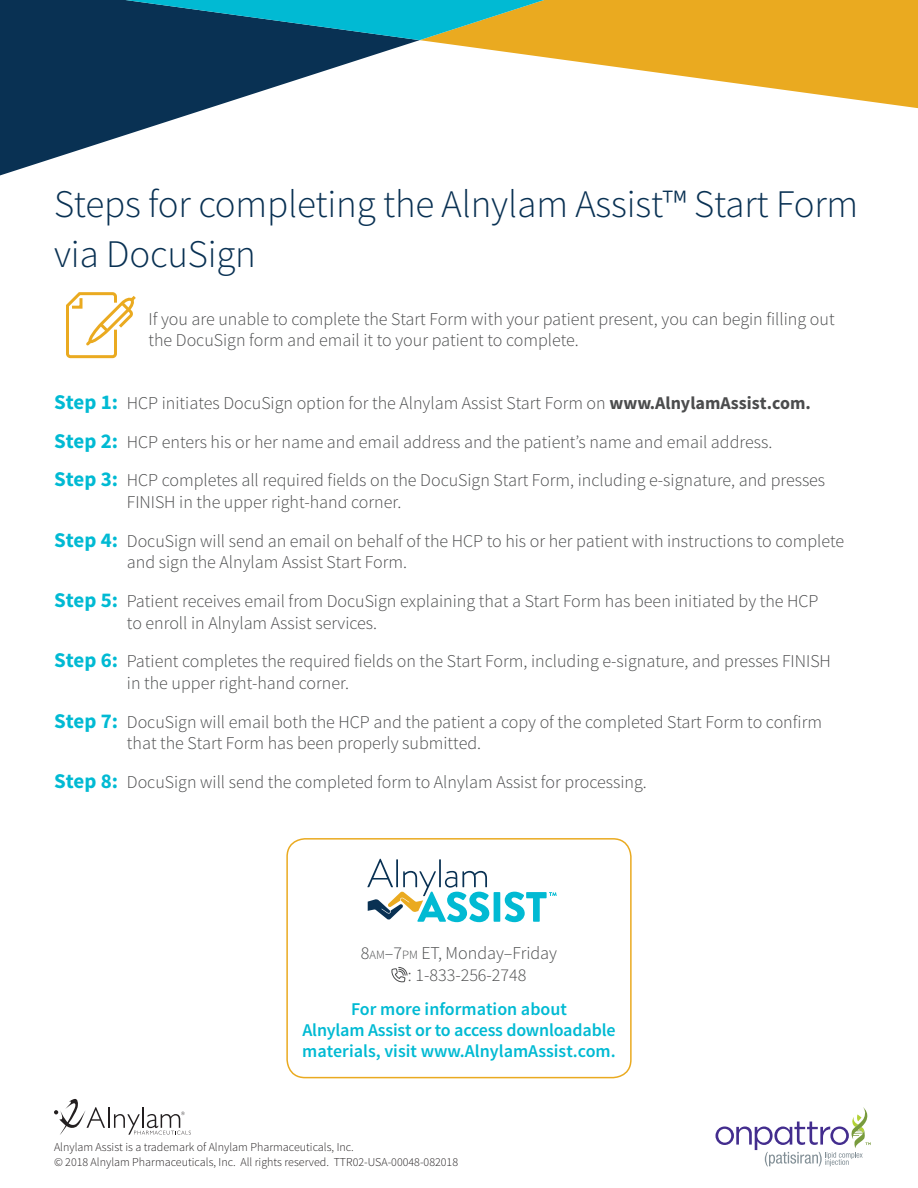
<style>
.page{position:relative;width:918px;height:1188px;background:#fff}
.page>*{position:absolute;margin:0;border:0;box-sizing:border-box;transform-origin:0 0}
.t1{font:300 39px/49.5px "Source Sans Pro";letter-spacing:-.005em;color:#093153}
.t2{font:300 18px/38.7px "Source Sans Pro";color:#4b4c4d}
.t3{font:600 18px/21px "Source Sans Pro";color:#01bad3;text-align:center}
.t4{font:300 12px/15px "Source Sans Pro";color:#231f20}
.s1{font-weight:700;font-size:21px;color:#01bad3}
.s2{font-weight:700}
.s3{font-size:12.6px}
</style>
<div class="page">
<svg style="left:0;top:0;width:420px;height:175px;fill:#093153"></svg>
<svg style="left:420px;top:0;width:498px;height:108px;fill:#eaaa20"></svg>
<svg style="left:125px;top:0;width:419px;height:40px;background:#26888c"></svg>
<svg style="left:391px;top:967px;width:17px;height:15px"></svg>
<div style="left:286px;top:838px;width:346px;height:240px;border:2px solid #eaaa20;border-radius:18px"></div>
<svg style="left:367px;top:859px;width:122px;height:63px"></svg>
<div style="left:494px;top:892px;width:6px;height:30px;background:#01bad3"></div>
<svg style="left:505px;top:892px;width:52px;height:30px"></svg>
<svg style="left:66px;top:292px;width:70px;height:67px"></svg>
<svg style="left:54px;top:1099px;width:51px;height:36px"></svg>
<hr style="left:108px;top:1107px;width:2px;height:21px;background:#231f20">
<hr style="left:142px;top:1107px;width:2px;height:21px;background:#231f20">
<svg style="left:114px;top:1112px;width:77px;height:23px"></svg>
<svg style="left:716px;top:1107px;width:155px;height:59px"></svg>
<h1 class="t1" style="left:54px;top:180px;width:806px">Steps for completing the Alnylam Assist™ Start Form via DocuSign</h1>
<p class="t2" style="left:148px;top:308px;width:688px;line-height:21.6px">If you are unable to complete the Start Form with your patient present, you can begin filling out the DocuSign form and email it to your patient to complete.</p>
<p class="t2" style="left:54px;top:384px;width:773px"><span class="s1">Step 1:</span> HCP initiates DocuSign option for the Alnylam Assist Start Form on <span class="s2">www.AlnylamAssist.com.<br></span><span class="s1">Step 2:</span> HCP enters his or her name and email address and the patient’s name and email address.<br><span class="s1">Step 3:</span> HCP completes all required fields on the DocuSign Start Form, including e-signature, and presses</p>
<p class="t2" style="left:54px;top:483px;width:792px;text-indent:73px">FINISH in the upper right-hand corner.<br><span class="s1">Step 4:</span> DocuSign will send an email on behalf of the HCP to his or her patient with instructions to complete</p>
<p class="t2" style="left:54px;top:543px;width:766px;text-indent:73px">and sign the Alnylam Assist Start Form.<br><span class="s1">Step 5:</span> Patient receives email from DocuSign explaining that a Start Form has been initiated by the HCP</p>
<p class="t2" style="left:54px;top:603px;width:778px;text-indent:73px">to enroll in Alnylam Assist services.<br><span class="s1">Step 6:</span> Patient completes the required fields on the Start Form, including e-signature, and presses FINISH</p>
<p class="t2" style="left:54px;top:664px;width:770px;text-indent:73px">in the upper right-hand corner.<br><span class="s1">Step 7:</span> DocuSign will email both the HCP and the patient a copy of the completed Start Form to confirm</p>
<p class="t2" style="left:54px;top:724px;width:594px;text-indent:73px">that the Start Form has been properly submitted.<br><span class="s1">Step 8:</span> DocuSign will send the completed form to Alnylam Assist for processing.</p>
<p class="t2" style="left:408px;top:942px;width:151px;line-height:21.6px;text-indent:-47px">8<span class="s3">AM</span>–7<span class="s3">PM</span> ET, Monday–Friday : 1-833-256-2748</p>
<p class="t3" style="left:302px;top:999px;width:315px">For more information about<br>Alnylam Assist or to access downloadable materials, visit www.AlnylamAssist.com.</p>
<p class="t4" style="left:54px;top:1140px;width:406px">Alnylam Assist is a trademark of Alnylam Pharmaceuticals, Inc.<br>© 2018 Alnylam Pharmaceuticals, Inc. All rights reserved. TTR02-USA-00048-082018</p>
</div>
